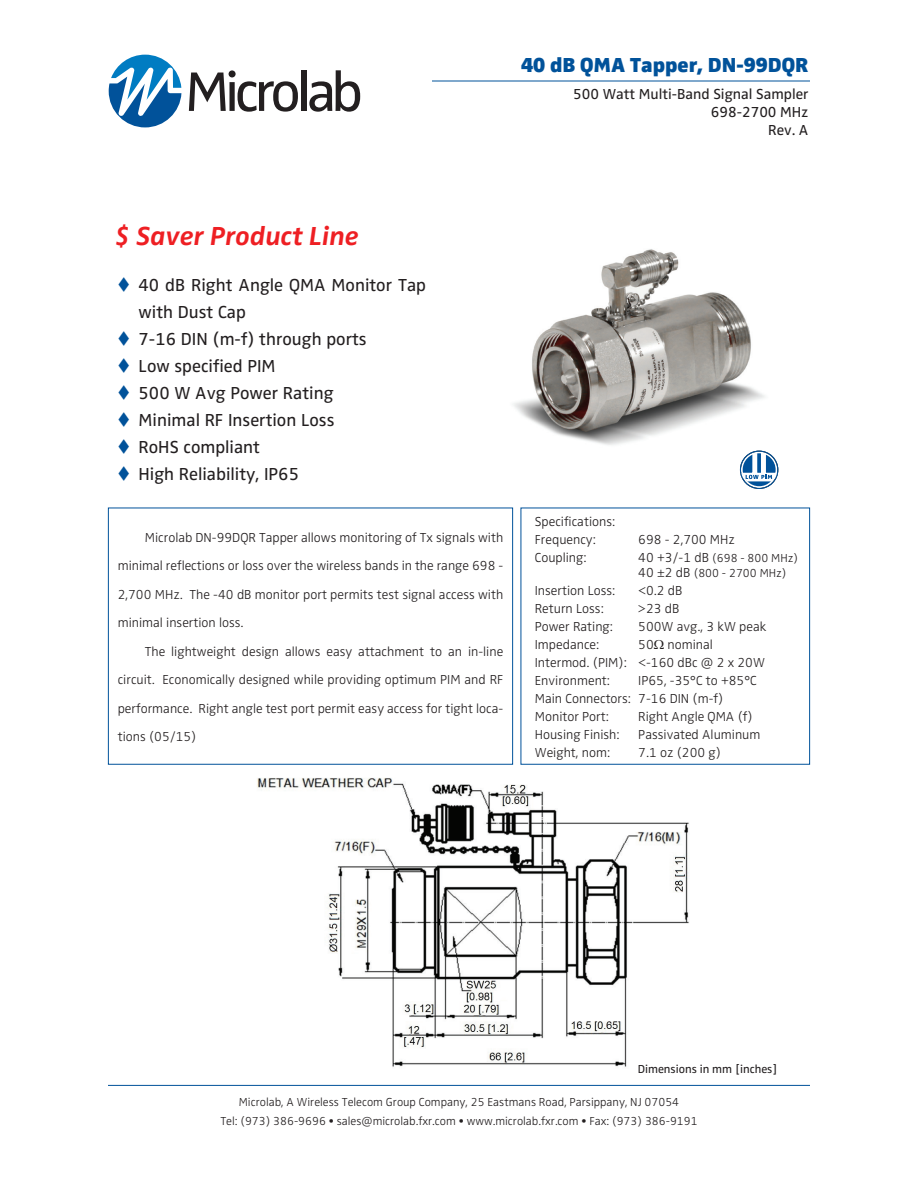
<style>
.page{position:relative;width:918px;height:1188px;background:#fff}
.page>*{position:absolute;margin:0;border:0;box-sizing:border-box;transform-origin:0 0}
.t1{font:italic 700 27px "Zwo Pro";color:#ee1f23}
.t2{font:900 21px "Zwo Pro";color:#01529a}
.t3{font:18px/27px "Zwo Pro";color:#231f20}
.t4{font:15px/18px "Zwo Pro";color:#231f20;text-align:right}
.t5{font:300 13.5px/28.5px "Zwo Pro";color:#231f20}
.t6{font:300 12px/18.9px "Zwo Pro";color:#231f20;text-align:center}
.t7{font:12px "Zwo Pro";color:#231f20}
.s1{color:#01529a}
.s2{font-size:13.5px}
</style>
<div class="page">
<img style="left:513px;top:249px;width:262px;height:240px">
<svg style="left:189px;top:70px;width:109px;height:42px"></svg>
<div style="left:301px;top:70px;width:5px;height:41px;background:#231f20"></div>
<svg style="left:309px;top:70px;width:51px;height:42px"></svg>
<svg style="left:109px;top:55px;width:72px;height:72px"></svg>
<hr style="left:108px;top:1085px;width:702px;height:1px;background:#01529a">
<div style="left:108px;top:508px;width:405px;height:257px;border:1px solid #01529a"></div>
<div style="left:521px;top:508px;width:289px;height:257px;border:1px solid #01529a"></div>
<hr style="left:432px;top:81px;width:378px;height:1px;background:#01529a">
<svg style="left:740px;top:451px;width:38px;height:37px"></svg>
<svg style="left:743px;top:453px;width:33px;height:33px"></svg>
<div style="left:740px;top:451px;width:38px;height:38px;border:1px solid #01529a;border-radius:50%"></div>
<svg style="left:740px;top:452px;width:39px;height:29px"></svg>
<img style="left:257px;top:778px;width:432px;height:289px">
<h2 class="t2" style="left:521px;top:52px;width:289px">40 dB QMA Tapper, DN-99DQR</h2>
<p class="t4" style="left:573px;top:85px;width:237px">500 Watt Multi-Band Signal Sampler<br>698-2700 MHz<br>Rev. A</p>
<h1 class="t1" style="left:115px;top:220px;width:246px">$ Saver Product Line</h1>
<h3 class="t3" style="left:139px;top:272px;width:289px;text-indent:-22px"><span class="s1">▼</span> 40 dB Right Angle QMA Monitor Tap with Dust Cap</h3>
<h3 class="t3" style="left:117px;top:326px;width:251px"><span class="s1">▼</span> 7-16 DIN (m-f) through ports</h3>
<h3 class="t3" style="left:117px;top:353px;width:160px"><span class="s1">▼</span> Low specified PIM</h3>
<h3 class="t3" style="left:117px;top:380px;width:218px"><span class="s1">▼</span> 500 W Avg Power Rating</h3>
<h3 class="t3" style="left:117px;top:407px;width:219px"><span class="s1">▼</span> Minimal RF Insertion Loss</h3>
<h3 class="t3" style="left:117px;top:434px;width:145px"><span class="s1">▼</span> RoHS compliant</h3>
<h3 class="t3" style="left:117px;top:461px;width:184px"><span class="s1">▼</span> High Reliability, IP65</h3>
<p class="t5" style="left:118px;top:523px;width:387px;text-align:justify;text-indent:27px">Microlab DN-99DQR Tapper allows monitoring of Tx signals with minimal reflections or loss over the wireless bands in the range 698 - 2,700 MHz. The -40 dB monitor port permits test signal access with minimal insertion loss.</p>
<p class="t5" style="left:118px;top:637px;width:387px;text-align:justify;text-indent:27px">The lightweight design allows easy attachment to an in-line circuit. Economically designed while providing optimum PIM and RF performance. Right angle test port permit easy access for tight loca&shy;tions (05/15)</p>
<p class="t5" style="left:535px;top:513px;width:82px;line-height:18px">Specifications:<br>Frequency:</p>
<p class="t5" style="left:638px;top:525px;width:98px">698 - 2,700 MHz</p>
<p class="t5" style="left:535px;top:543px;width:53px">Coupling:</p>
<p class="t6" style="left:638px;top:551px;width:161px;line-height:15px;text-align:left"><span class="s2">40 +3/-1 dB</span> (698 - 800 MHz)<br><span class="s2">40 ±2 dB</span> (800 - 2700 MHz)</p>
<p class="t5" style="left:535px;top:576px;width:82px">Insertion Loss:</p>
<p class="t5" style="left:638px;top:576px;width:46px">&lt;0.2 dB</p>
<p class="t5" style="left:535px;top:594px;width:70px">Return Loss:</p>
<p class="t5" style="left:638px;top:594px;width:43px">&gt;23 dB</p>
<p class="t5" style="left:535px;top:612px;width:80px">Power Rating:</p>
<p class="t5" style="left:638px;top:612px;width:130px">500W avg., 3 kW peak</p>
<p class="t5" style="left:535px;top:630px;width:66px">Impedance:</p>
<p class="t5" style="left:535px;top:636px;width:232px;line-height:18px;text-indent:104px">50 nominal<br>Intermod. (PIM): &lt;-160 dBc @ 2 x 20W<br>Environment:</p>
<p class="t5" style="left:535px;top:672px;width:223px;line-height:18px;text-indent:104px">IP65, -35°C to +85°C<br>Main Connectors: 7-16 DIN (m-f)<br>Monitor Port:</p>
<p class="t5" style="left:638px;top:702px;width:116px">Right Angle QMA (f)</p>
<p class="t5" style="left:535px;top:720px;width:86px">Housing Finish:</p>
<p class="t5" style="left:638px;top:720px;width:124px">Passivated Aluminum</p>
<p class="t5" style="left:535px;top:738px;width:77px">Weight, nom:</p>
<p class="t5" style="left:638px;top:738px;width:84px">7.1 oz (200 g)</p>
<p class="t7" style="left:638px;top:1062px;width:141px">Dimensions in mm [inches]</p>
<p class="t6" style="left:220px;top:1093px;width:479px">Microlab, A Wireless Telecom Group Company, 25 Eastmans Road, Parsippany, NJ 07054<br>Tel: (973) 386-9696 • sales@microlab.fxr.com • www.microlab.fxr.com • Fax: (973) 386-9191</p>
</div>
